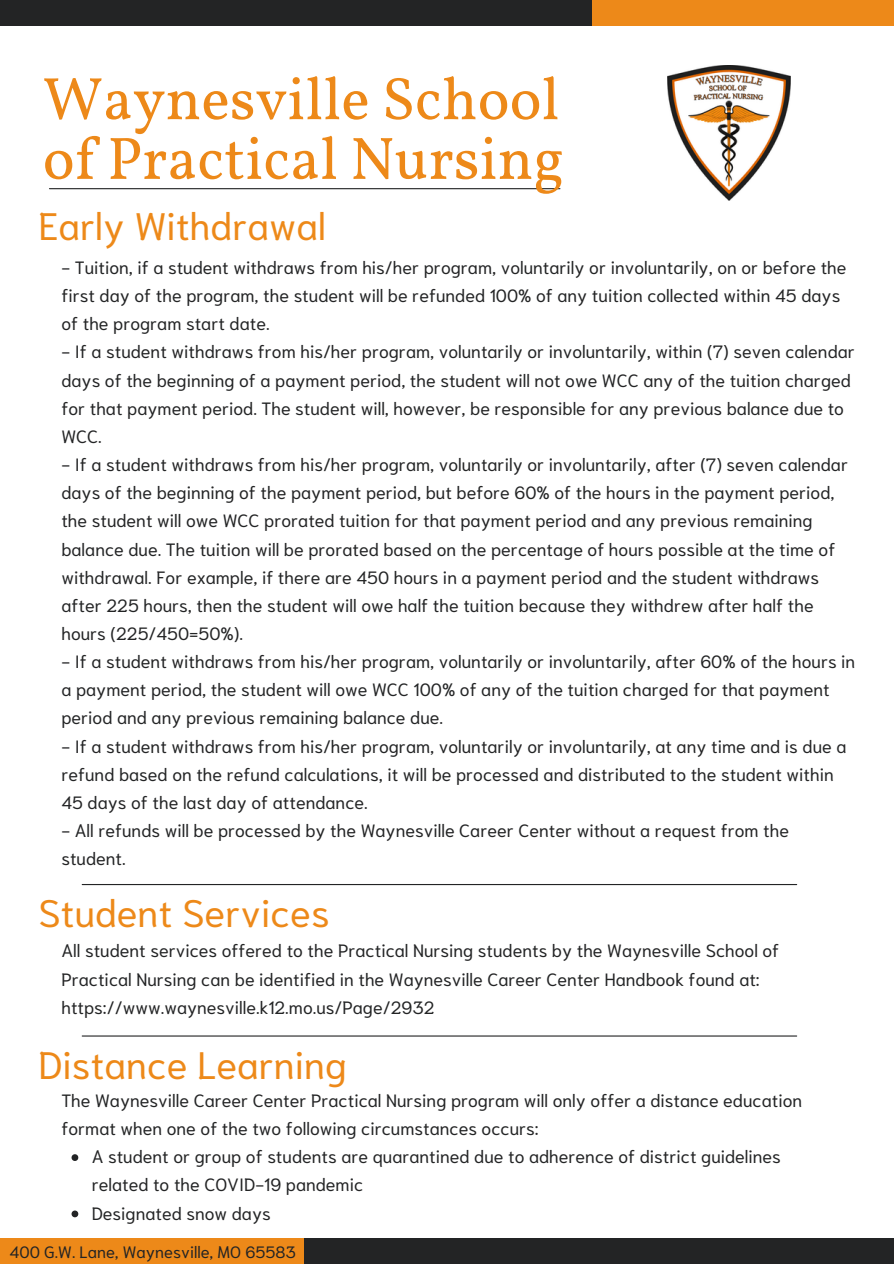
<style>
.page{position:relative;width:894px;height:1264px;background:#fff}
.page>*{position:absolute;margin:0;border:0;box-sizing:border-box;transform-origin:0 0}
.t1{font:60px/59.7px "Vollkorn";color:#ed8919}
.t2{font:38.25px "Niramit";color:#ed8919}
.t3{font:17.85px/28.2px "Niramit";color:#232425}
.t4{font:16.5px "Niramit";color:#232425}
</style>
<div class="page">
<div style="left:0;top:0;width:592px;height:26px;background:#232425"></div>
<div style="left:304px;top:1238px;width:589px;height:25px;background:#232425"></div>
<div style="left:592px;top:0;width:301px;height:26px;background:#ed8919"></div>
<div style="left:0;top:1238px;width:304px;height:25px;background:#ed8919"></div>
<hr style="left:49px;top:188px;width:510px;height:1px;background:#232425">
<img style="left:667px;top:65px;width:122px;height:136px">
<hr style="left:82px;top:884px;width:714px;height:1px;background:#232425">
<hr style="left:82px;top:1035px;width:714px;height:1px;background:#232425">
<svg style="left:71px;top:1154px;width:7px;height:6px"></svg>
<svg style="left:71px;top:1210px;width:7px;height:7px"></svg>
<p class="t1" style="left:43px;top:74px;width:523px">Waynesville School of Practical Nursing</p>
<p class="t2" style="left:38px;top:197px;width:289px">Early Withdrawal</p>
<p class="t3" style="left:61px;top:252px;width:786px">- Tuition, if a student withdraws from his/her program, voluntarily or involuntarily, on or before the first day of the program, the student will be refunded 100% of any tuition collected within 45 days of the program start date.</p>
<p class="t3" style="left:61px;top:336px;width:794px">- If a student withdraws from his/her program, voluntarily or involuntarily, within (7) seven calendar days of the beginning of a payment period, the student will not owe WCC any of the tuition charged for that payment period. The student will, however, be responsible for any previous balance due to WCC.</p>
<p class="t3" style="left:61px;top:449px;width:788px">- If a student withdraws from his/her program, voluntarily or involuntarily, after (7) seven calendar days of the beginning of the payment period, but before 60% of the hours in the payment period, the student will owe WCC prorated tuition for that payment period and any previous remaining balance due. The tuition will be prorated based on the percentage of hours possible at the time of withdrawal. For example, if there are 450 hours in a payment period and the student withdraws after 225 hours, then the student will owe half the tuition because they withdrew after half the hours (225/450=50%).</p>
<p class="t3" style="left:61px;top:646px;width:795px">- If a student withdraws from his/her program, voluntarily or involuntarily, after 60% of the hours in a payment period, the student will owe WCC 100% of any of the tuition charged for that payment period and any previous remaining balance due.</p>
<p class="t3" style="left:61px;top:730px;width:786px">- If a student withdraws from his/her program, voluntarily or involuntarily, at any time and is due a refund based on the refund calculations, it will be processed and distributed to the student within<br>45 days of the last day of attendance.</p>
<p class="t3" style="left:61px;top:814px;width:729px">- All refunds will be processed by the Waynesville Career Center without a request from the student.</p>
<p class="t2" style="left:38px;top:884px;width:292px">Student Services</p>
<p class="t3" style="left:61px;top:935px;width:719px">All student services offered to the Practical Nursing students by the Waynesville School of<br>Practical Nursing can be identified in the Waynesville Career Center Handbook found at:</p>
<p class="t3" style="left:61px;top:991px;width:374px">https://www.waynesville.k12.mo.us/Page/2932</p>
<p class="t2" style="left:38px;top:1037px;width:310px">Distance Learning</p>
<p class="t3" style="left:61px;top:1084px;width:742px">The Waynesville Career Center Practical Nursing program will only offer a distance education format when one of the two following circumstances occurs:</p>
<p class="t3" style="left:92px;top:1140px;width:690px">A student or group of students are quarantined due to adherence of district guidelines related to the COVID-19 pandemic</p>
<p class="t3" style="left:92px;top:1197px;width:180px">Designated snow days</p>
<p class="t4" style="left:10px;top:1239px;width:288px">400 G.W. Lane, Waynesville, MO 65583</p>
</div>
